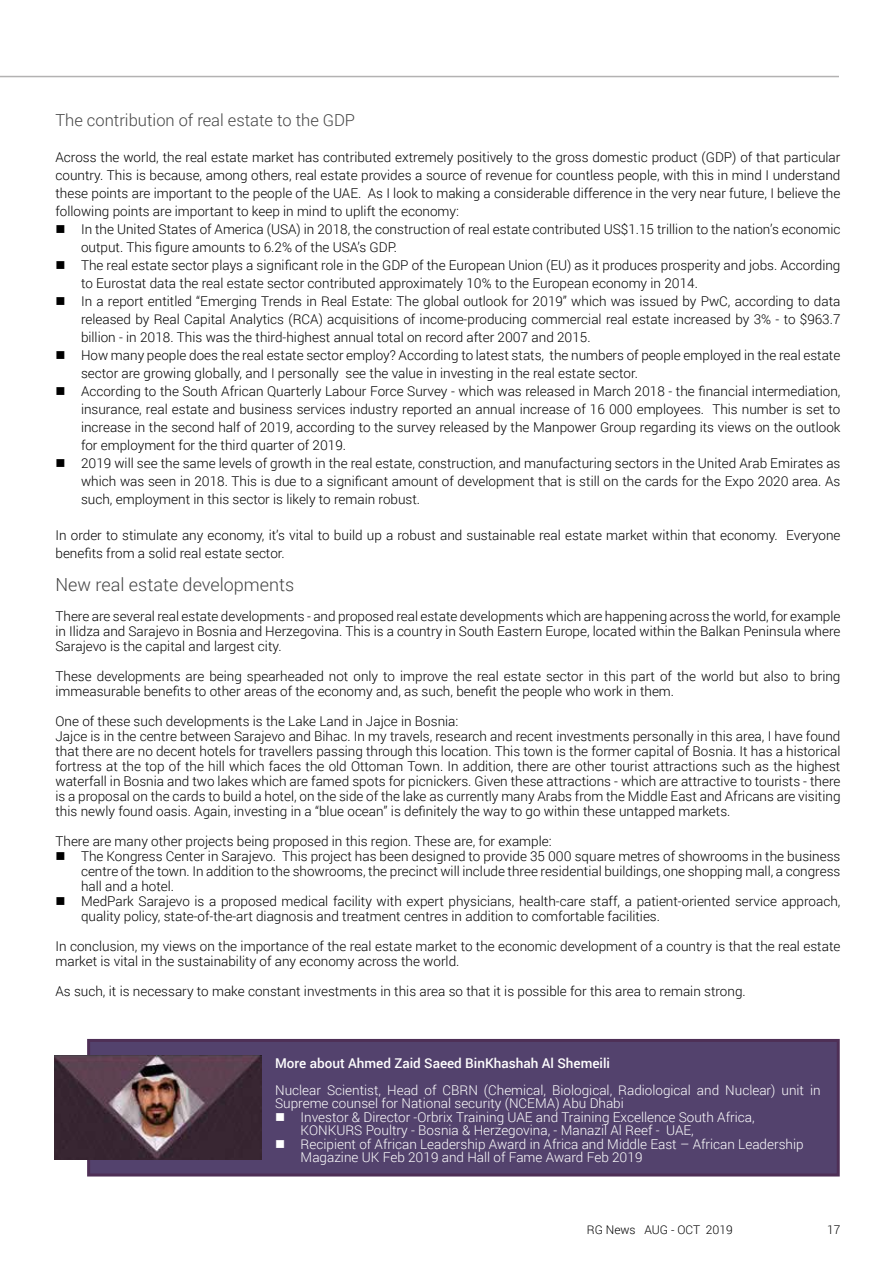
<style>
.page{position:relative;width:893px;height:1263px;background:#fff}
.page>*{position:absolute;margin:0;border:0;box-sizing:border-box;transform-origin:0 0}
.t1{font:300 18px "Roboto";color:#444}
.t2{font:300 16.5px "Roboto";color:#444}
.t3{font:300 13.5px/18px "Roboto";color:#000}
.t4{font:300 13.5px "Roboto";color:#fff}
.t5{font:500 13.5px "Roboto";color:#fff}
.t6{font:300 12px "Roboto";color:#000}
</style>
<div class="page">
<div style="left:87px;top:1039px;width:753px;height:137px;background:#53426d;border:3px solid #4e2f56"></div>
<hr style="left:0;top:76px;width:839px;height:1px;background:#b3b2b2">
<img style="left:54px;top:1055px;width:207px;height:105px">
<p class="t2" style="left:55px;top:108px;width:301px">The contribution of real estate to the GDP</p>
<p class="t3" style="left:55px;top:147px;width:786px;text-align:justify">Across the world, the real estate market has contributed extremely positively to the gross domestic product (GDP) of that particular country. This is because, among others, real estate provides a source of revenue for countless people, with this in mind I understand these points are important to the people of the UAE. As I look to making a considerable difference in the very near future, I believe the following points are important to keep in mind to uplift the economy:</p>
<p class="t3" style="left:81px;top:219px;width:761px">In the United States of America (USA) in 2018, the construction of real estate contributed US$1.15 trillion to the nation’s economic output. This figure amounts to 6.2% of the USA’s GDP.<br>The real estate sector plays a significant role in the GDP of the European Union (EU) as it produces prosperity and jobs. According to Eurostat data the real estate sector contributed approximately 10% to the European economy in 2014.<br>In a report entitled “Emerging Trends in Real Estate: The global outlook for 2019” which was issued by PwC, according to data released by Real Capital Analytics (RCA) acquisitions of income-producing commercial real estate increased by 3% - to $963.7 billion - in 2018. This was the third-highest annual total on record after 2007 and 2015.<br>How many people does the real estate sector employ? According to latest stats, the numbers of people employed in the real estate sector are growing globally, and I personally see the value in investing in the real estate sector.<br>According to the South African Quarterly Labour Force Survey - which was released in March 2018 - the financial intermediation, insurance, real estate and business services industry reported an annual increase of 16 000 employees. This number is set to increase in the second half of 2019, according to the survey released by the Manpower Group regarding its views on the outlook for employment for the third quarter of 2019.<br>2019 will see the same levels of growth in the real estate, construction, and manufacturing sectors in the United Arab Emirates as which was seen in 2018. This is due to a significant amount of development that is still on the cards for the Expo 2020 area. As such, employment in this sector is likely to remain robust.</p>
<p class="t3" style="left:55px;top:525px;width:786px">In order to stimulate any economy, it’s vital to build up a robust and sustainable real estate market within that economy. Everyone benefits from a solid real estate sector.</p>
<h1 class="t1" style="left:55px;top:572px;width:240px">New real estate developments</h1>
<p class="t3" style="left:55px;top:608px;width:786px;line-height:15px;text-align:justify">There are several real estate developments - and proposed real estate developments which are happening across the world, for example in Ilidza and Sarajevo in Bosnia and Herzegovina. This is a country in South Eastern Europe, located within the Balkan Peninsula where Sarajevo is the capital and largest city.</p>
<p class="t3" style="left:55px;top:668px;width:786px;line-height:15px">These developments are being spearheaded not only to improve the real estate sector in this part of the world but also to bring immeasurable benefits to other areas of the economy and, as such, benefit the people who work in them.</p>
<p class="t3" style="left:55px;top:713px;width:786px;line-height:15px">One of these such developments is the Lake Land in Jajce in Bosnia:<br>Jajce is in the centre between Sarajevo and Bihac. In my travels, research and recent investments personally in this area, I have found that there are no decent hotels for travellers passing through this location. This town is the former capital of Bosnia. It has a historical fortress at the top of the hill which faces the old Ottoman Town. In addition, there are other tourist attractions such as the highest waterfall in Bosnia and two lakes which are famed spots for picnickers. Given these attractions - which are attractive to tourists - there is a proposal on the cards to build a hotel, on the side of the lake as currently many Arabs from the Middle East and Africans are visiting this newly found oasis. Again, investing in a “blue ocean” is definitely the way to go within these untapped markets.</p>
<p class="t3" style="left:81px;top:833px;width:761px;line-height:15px;text-indent:-26px">There are many other projects being proposed in this region. These are, for example:<br>The Kongress Center in Sarajevo. This project has been designed to provide 35 000 square metres of showrooms in the business centre of the town. In addition to the showrooms, the precinct will include three residential buildings, one shopping mall, a congress hall and a hotel.<br>MedPark Sarajevo is a proposed medical facility with expert physicians, health-care staff, a patient-oriented service approach, quality policy, state-of-the-art diagnosis and treatment centres in addition to comfortable facilities.</p>
<p class="t3" style="left:55px;top:938px;width:786px;line-height:15px">In conclusion, my views on the importance of the real estate market to the economic development of a country is that the real estate market is vital in the sustainability of any economy across the world.</p>
<p class="t3" style="left:55px;top:981px;width:692px">As such, it is necessary to make constant investments in this area so that it is possible for this area to remain strong.</p>
<p class="t5" style="left:275px;top:1053px;width:336px">More about Ahmed Zaid Saeed BinKhashah Al Shemeili</p>
<p class="t4" style="left:275px;top:1080px;width:547px">Nuclear Scientist, Head of CBRN (Chemical, Biological, Radiological and Nuclear) unit in</p>
<p class="t4" style="left:275px;top:1094px;width:350px">Supreme counsel for National security (NCEMA) Abu Dhabi</p>
<p class="t4" style="left:301px;top:1107px;width:455px">Investor &amp; Director -Orbrix Training UAE and Training Excellence South Africa,</p>
<p class="t4" style="left:301px;top:1121px;width:395px">KONKURS Poultry - Bosnia &amp; Herzegovina, - Manazil Al Reef - UAE,</p>
<p class="t4" style="left:301px;top:1134px;width:504px">Recipient of African Leadership Award in Africa and Middle East – African Leadership</p>
<p class="t4" style="left:301px;top:1148px;width:343px">Magazine UK Feb 2019 and Hall of Fame Award Feb 2019</p>
<p class="t6" style="left:587px;top:1221px;width:148px">RG News AUG - OCT 2019</p>
<p class="t6" style="left:827px;top:1221px;width:15px">17</p>
</div>
